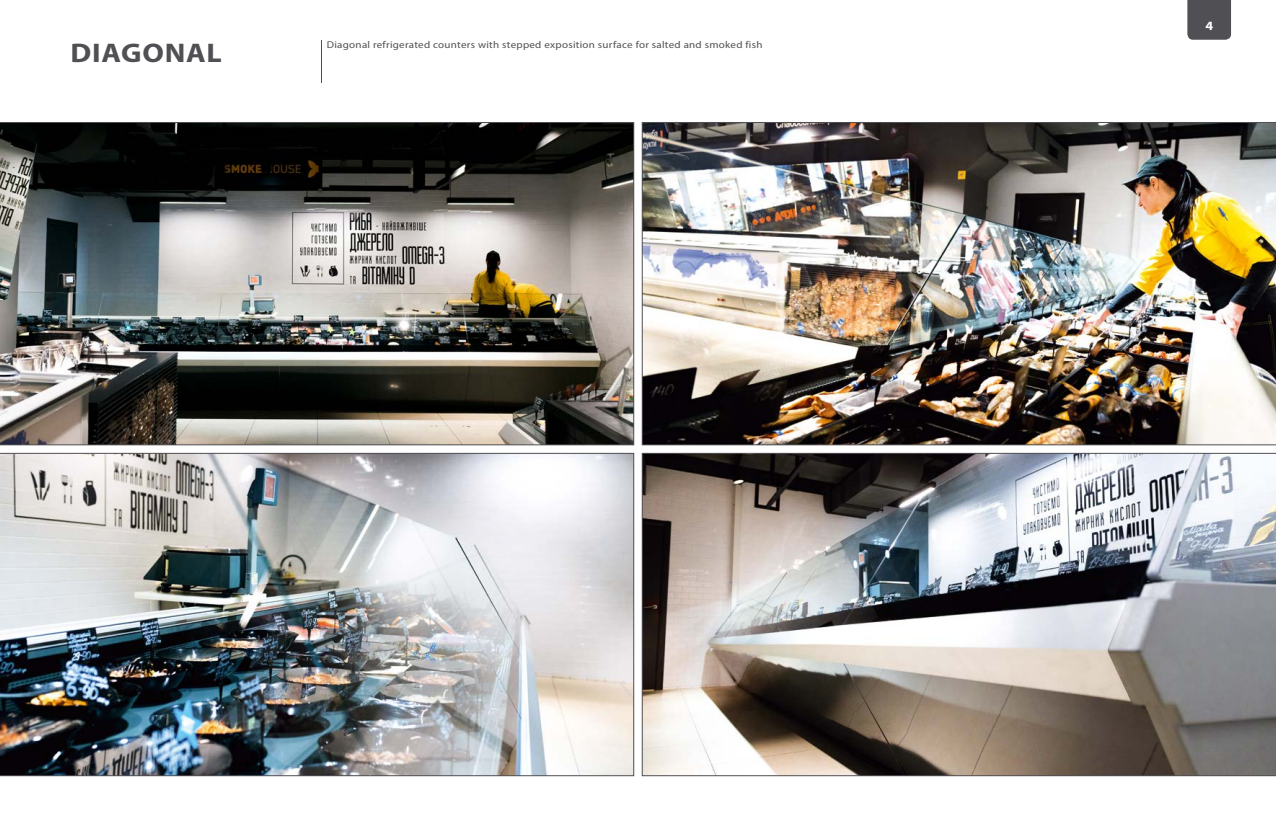
<style>
.page{position:relative;width:1276px;height:823px;background:#fff}
.page>*{position:absolute;margin:0;border:0;box-sizing:border-box;transform-origin:0 0}
.t1{font:700 27px "Myriad Pro";letter-spacing:.025em;color:#504f53;scale:1.11 1}
.t2{font:700 12.6px "Myriad Pro";color:#fff;scale:1.11 1}
.t3{font:9.9px "Myriad Pro";letter-spacing:.025em;color:#504f53;scale:1.11 1}
</style>
<div class="page">
<div style="left:1187px;top:0;width:44px;height:40px;background:#504f53"></div>
<hr style="left:321px;top:40px;width:1px;height:42px;background:#504f53">
<img style="left:0;top:122px;width:634px;height:323px">
<img style="left:642px;top:122px;width:634px;height:323px">
<img style="left:0;top:453px;width:634px;height:322px">
<img style="left:642px;top:453px;width:634px;height:322px">
<h1 class="t1" style="left:71px;top:35px;width:138px">DIAGONAL</h1>
<p class="t3" style="left:327px;top:39px;width:394px">Diagonal refrigerated counters with stepped exposition surface for salted and smoked fish</p>
<p class="t2" style="left:1205px;top:18px;width:9px">4</p>
</div>
